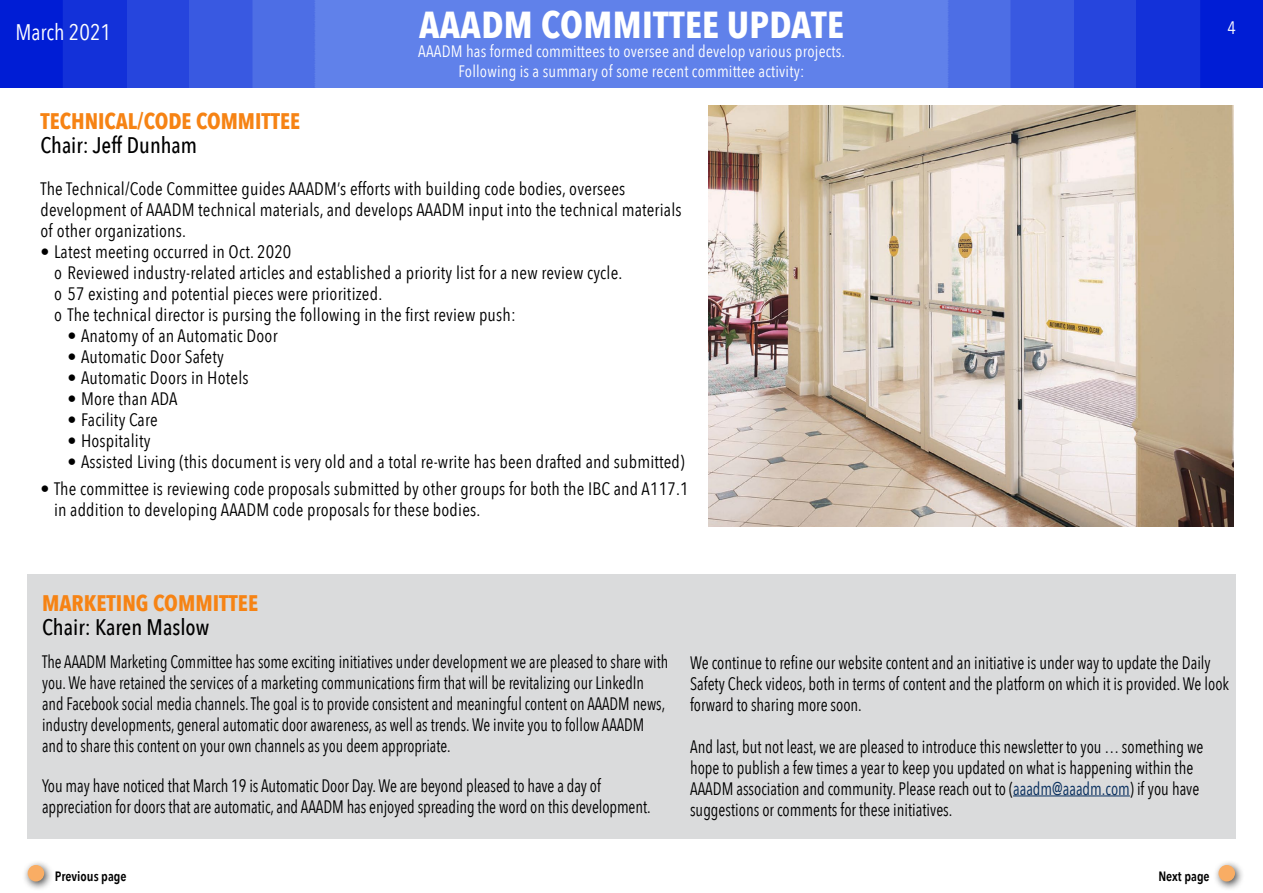
<style>
.page{position:relative;width:1263px;height:893px;background:#fff}
.page>*{position:absolute;margin:0;border:0;box-sizing:border-box;transform-origin:0 0}
.t1{font:700 37.5px "Avenir Next Condensed";letter-spacing:.01em;color:#fff}
.t2{font:700 22.5px "Avenir Next Condensed";color:#f68314}
.t3{font:500 22.5px "Avenir Next Condensed";color:#000}
.t4{font:22.5px "Avenir Next Condensed";color:#fff}
.t5{font:18px/21px "Avenir Next Condensed";color:#000}
.t6{font:18px/21px "Avenir Next Condensed";color:#000;scale:.91 1}
.t7{font:18px/21px "Avenir Next Condensed";color:#000;scale:.89 1}
.t8{font:18px "Avenir Next Condensed";color:#fff}
.t9{font:16.5px/19.5px "Avenir Next Condensed";letter-spacing:.01em;color:#fff;text-align:center}
.t10{font:600 13.5px "Avenir Next Condensed";color:#000}
.s1{color:#062d5d}
</style>
<div class="page">
<div style="left:27px;top:574px;width:1209px;height:264px;background:#dadbdc"></div>
<img style="left:899px;top:0;width:364px;height:88px">
<img style="left:0;top:0;width:370px;height:88px">
<div style="left:370px;top:0;width:529px;height:88px;background:#6081ea"></div>
<div style="left:1213px;top:859px;width:32px;height:32px;background:#000;opacity:.75"></div>
<div style="left:1218px;top:865px;width:17px;height:16px;background:#f9ad64;border-radius:50%"></div>
<hr style="left:1013px;top:795px;width:117px;height:1px;background:#062d5d">
<img style="left:708px;top:105px;width:526px;height:422px">
<div style="left:22px;top:859px;width:32px;height:32px;background:#000;opacity:.75"></div>
<div style="left:28px;top:865px;width:16px;height:16px;background:#f9ad64;border-radius:50%"></div>
<p class="t4" style="left:15px;top:13px;width:97px">March 2021</p>
<h1 class="t1" style="left:419px;top:1px;width:426px">AAADM COMMITTEE UPDATE</h1>
<p class="t8" style="left:1227px;top:13px;width:10px">4</p>
<p class="t9" style="left:418px;top:41px;width:428px">AAADM has formed committees to oversee and develop various projects.<br>Following is a summary of some recent committee activity:</p>
<p class="t2" style="left:40px;top:107px;width:261px">TECHNICAL/CODE COMMITTEE</p>
<p class="t3" style="left:40px;top:131px;width:158px">Chair: Jeff Dunham</p>
<p class="t5" style="left:40px;top:177px;width:643px">The Technical/Code Committee guides AAADM’s efforts with building code bodies, oversees development of AAADM technical materials, and develops AAADM input into the technical materials of other organizations.</p>
<p class="t5" style="left:54px;top:240px;width:570px;text-indent:-14px">• Latest meeting occurred in Oct. 2020<br>o Reviewed industry-related articles and established a priority list for a new review cycle. o 57 existing and potential pieces were prioritized.<br>o The technical director is pursing the following in the first review push:</p>
<p class="t5" style="left:68px;top:324px;width:212px">• Anatomy of an Automatic Door</p>
<p class="t5" style="left:68px;top:345px;width:158px">• Automatic Door Safety</p>
<p class="t5" style="left:68px;top:366px;width:183px">• Automatic Doors in Hotels</p>
<p class="t5" style="left:68px;top:387px;width:111px">• More than ADA</p>
<p class="t5" style="left:68px;top:408px;width:92px">• Facility Care</p>
<p class="t5" style="left:68px;top:429px;width:84px">• Hospitality</p>
<p class="t5" style="left:68px;top:450px;width:618px">• Assisted Living (this document is very old and a total re-write has been drafted and submitted)</p>
<p class="t5" style="left:54px;top:478px;width:636px;text-indent:-14px">• The committee is reviewing code proposals submitted by other groups for both the IBC and A117.1 in addition to developing AAADM code proposals for these bodies.</p>
<p class="t2" style="left:42px;top:589px;width:218px">MARKETING COMMITTEE</p>
<p class="t3" style="left:42px;top:613px;width:169px">Chair: Karen Maslow</p>
<p class="t7" style="left:42px;top:650px;width:705px">The AAADM Marketing Committee has some exciting initiatives under development we are pleased to share with you. We have retained the services of a marketing communications firm that will be revitalizing our LinkedIn and Facebook social media channels. The goal is to provide consistent and meaningful content on AAADM news, industry developments, general automatic door awareness, as well as trends. We invite you to follow AAADM and to share this content on your own channels as you deem appropriate.</p>
<p class="t6" style="left:42px;top:775px;width:670px">You may have noticed that March 19 is Automatic Door Day. We are beyond pleased to have a day of appreciation for doors that are automatic, and AAADM has enjoyed spreading the word on this development.</p>
<p class="t10" style="left:55px;top:864px;width:73px">Previous page</p>
<p class="t6" style="left:690px;top:651px;width:594px">We continue to refine our website content and an initiative is under way to update the Daily<br>Safety Check videos, both in terms of content and the platform on which it is provided. We look forward to sharing more soon.</p>
<p class="t6" style="left:690px;top:735px;width:565px">And last, but not least, we are pleased to introduce this newsletter to you … something we hope to publish a few times a year to keep you updated on what is happening within the AAADM association and community. Please reach out to (<span class="s1">aaadm@aaadm.com</span>) if you have suggestions or comments for these initiatives.</p>
<p class="t10" style="left:1158px;top:864px;width:53px">Next page</p>
</div>
